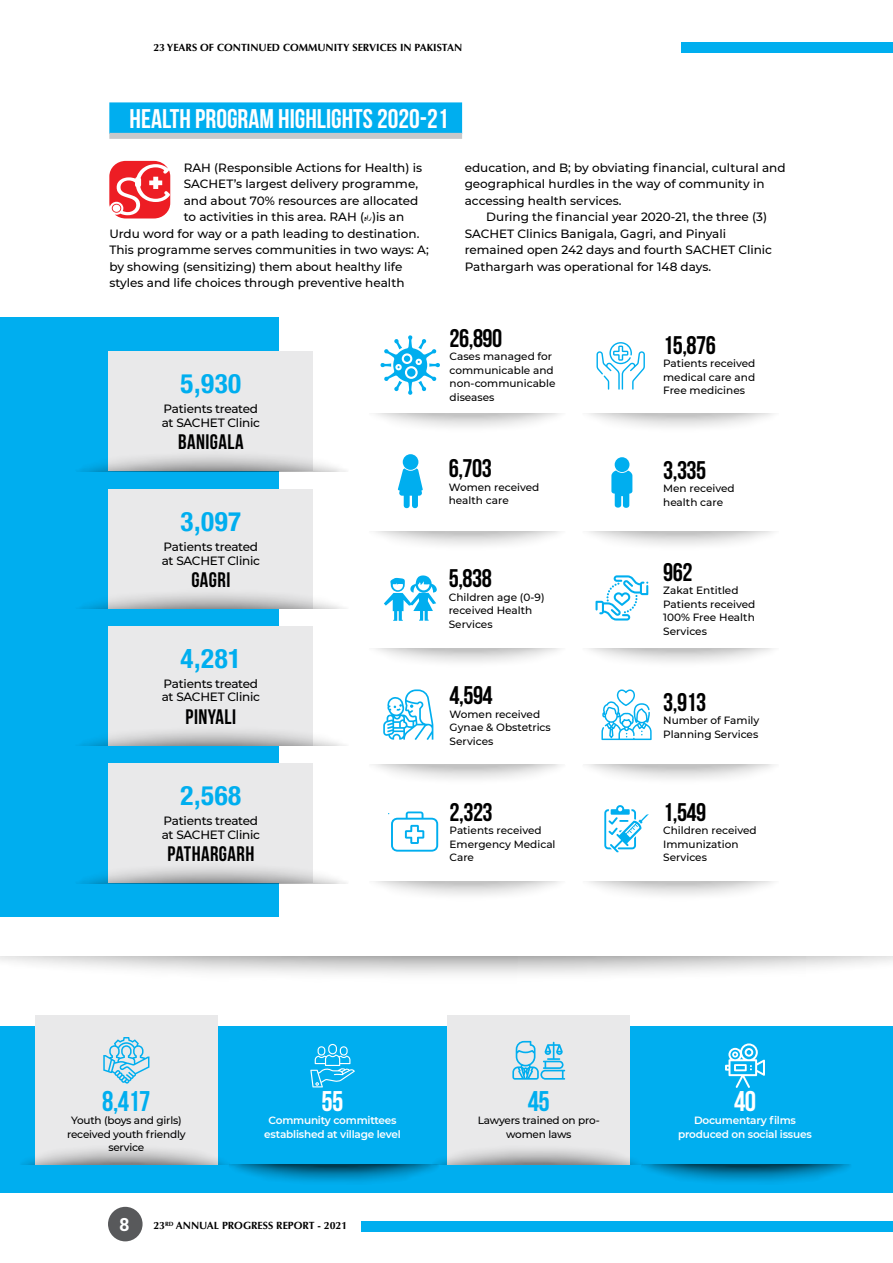
<style>
.page{position:relative;width:893px;height:1263px;background:#fff}
.page>*{position:absolute;margin:0;border:0;box-sizing:border-box;transform-origin:0 0}
.t1{font:700 28.5px "Bebas Neue";color:#00aeef}
.t2{font:700 28.5px "Bebas Neue";color:#fff}
.t3{font:700 27px "Bebas Neue";color:#fff}
.t4{font:700 condensed 27px "Helvetica Neue LT Com";letter-spacing:.02em;color:#00aeef}
.t5{font:700 25.5px "Bebas Neue";letter-spacing:-.02em;color:#000}
.t6{font:700 21px "Bebas Neue";letter-spacing:.02em;color:#000}
.t7{font:700 18px "Roboto Slab";color:#fff}
.t8{font:500 12px "Montserrat";color:#000}
.t9{font:500 12px/13.5px "Montserrat";letter-spacing:-.02em;color:#000}
.t10{font:500 10.5px/13.5px "Montserrat";color:#000}
.t11{font:600 10.5px/13.5px "Montserrat";letter-spacing:-.02em;color:#fff;text-align:center}
.t12{font:500 10.5px/13.5px "Montserrat";letter-spacing:-.02em;color:#000;text-align:center}
.t13{font:700 10.5px "Optima LT Std";color:#000}
.s1{font-family:"Jameel Noori Nastaleeq";font-weight:400}
</style>
<div class="page">
<div style="left:0;top:1026px;width:893px;height:167px;background:#00aeef"></div>
<svg style="left:0;top:957px;width:893px;height:18px"></svg>
<div style="left:35px;top:1016px;width:183px;height:149px;background:#e9e9ea"></div>
<div style="left:447px;top:1016px;width:183px;height:149px;background:#e9e9ea"></div>
<svg style="left:21px;top:1149px;width:830px;height:33px"></svg>
<svg style="left:310px;top:1044px;width:45px;height:43px"></svg>
<svg style="left:103px;top:1037px;width:46px;height:46px"></svg>
<svg style="left:512px;top:1041px;width:53px;height:39px"></svg>
<svg style="left:725px;top:1043px;width:40px;height:45px"></svg>
<div style="left:109px;top:102px;width:353px;height:32px;background:#00aeef"></div>
<div style="left:109px;top:133px;width:353px;height:6px;background:#c7c8ca"></div>
<svg style="left:109px;top:161px;width:61px;height:57px"></svg>
<div style="left:0;top:317px;width:278px;height:600px;background:#00aeef"></div>
<div style="left:109px;top:352px;width:204px;height:119px;background:#e9e9ea"></div>
<div style="left:109px;top:489px;width:204px;height:119px;background:#e9e9ea"></div>
<div style="left:109px;top:626px;width:204px;height:120px;background:#e9e9ea"></div>
<div style="left:109px;top:764px;width:204px;height:119px;background:#e9e9ea"></div>
<svg style="left:80px;top:864px;width:266px;height:19px"></svg>
<svg style="left:80px;top:726px;width:266px;height:20px"></svg>
<svg style="left:81px;top:589px;width:261px;height:19px"></svg>
<svg style="left:80px;top:452px;width:266px;height:19px"></svg>
<svg style="left:375px;top:413px;width:185px;height:14px"></svg>
<svg style="left:375px;top:531px;width:185px;height:14px"></svg>
<svg style="left:375px;top:648px;width:185px;height:14px"></svg>
<svg style="left:375px;top:765px;width:185px;height:14px"></svg>
<svg style="left:376px;top:882px;width:183px;height:13px"></svg>
<svg style="left:588px;top:413px;width:185px;height:14px"></svg>
<svg style="left:588px;top:531px;width:185px;height:14px"></svg>
<svg style="left:588px;top:648px;width:185px;height:14px"></svg>
<svg style="left:588px;top:765px;width:185px;height:14px"></svg>
<svg style="left:589px;top:882px;width:183px;height:13px"></svg>
<svg style="left:380px;top:335px;width:60px;height:60px"></svg>
<svg style="left:596px;top:342px;width:49px;height:48px"></svg>
<svg style="left:595px;top:575px;width:53px;height:45px"></svg>
<svg style="left:384px;top:575px;width:53px;height:46px"></svg>
<svg style="left:611px;top:457px;width:21px;height:51px"></svg>
<svg style="left:397px;top:454px;width:26px;height:54px"></svg>
<svg style="left:383px;top:689px;width:50px;height:51px"></svg>
<svg style="left:601px;top:689px;width:51px;height:51px"></svg>
<svg style="left:388px;top:811px;width:50px;height:41px"></svg>
<svg style="left:604px;top:805px;width:45px;height:47px"></svg>
<div style="left:682px;top:42px;width:211px;height:11px;background:#00aeef"></div>
<div style="left:362px;top:1221px;width:531px;height:11px;background:#00aeef"></div>
<div style="left:108px;top:1207px;width:35px;height:34px;background:#58595b;border-radius:50%"></div>
<p class="t13" style="left:153px;top:41px;width:310px">23 YEARS OF CONTINUED COMMUNITY SERVICES IN PAKISTAN</p>
<h2 class="t3" style="left:130px;top:104px;width:321px">HEALTH PROGRAM HIGHLIGHTS 2020-21</h2>
<p class="t8" style="left:184px;top:159px;width:240px">RAH (Responsible Actions for Health) is</p>
<p class="t8" style="left:184px;top:176px;width:236px">SACHET’s largest delivery programme,</p>
<p class="t8" style="left:184px;top:192px;width:236px">and about 70% resources are allocated</p>
<p class="t8" style="left:184px;top:209px;width:222px">to activities in this area. RAH ( <span class="s1">راہ</span> (is an</p>
<p class="t8" style="left:109px;top:225px;width:312px">Urdu word for way or a path leading to destination.</p>
<p class="t8" style="left:109px;top:242px;width:321px">This programme serves communities in two ways: A;</p>
<p class="t8" style="left:109px;top:258px;width:294px">by showing (sensitizing) them about healthy life</p>
<p class="t8" style="left:109px;top:275px;width:297px">styles and life choices through preventive health</p>
<p class="t8" style="left:465px;top:159px;width:322px">education, and B; by obviating financial, cultural and</p>
<p class="t8" style="left:465px;top:176px;width:301px">geographical hurdles in the way of community in</p>
<p class="t8" style="left:465px;top:192px;width:158px">accessing health services.</p>
<p class="t8" style="left:486px;top:209px;width:282px">During the financial year 2020-21, the three (3)</p>
<p class="t8" style="left:465px;top:225px;width:263px">SACHET Clinics Banigala, Gagri, and Pinyali</p>
<p class="t8" style="left:465px;top:242px;width:309px">remained open 242 days and fourth SACHET Clinic</p>
<p class="t8" style="left:465px;top:258px;width:248px">Pathargarh was operational for 148 days.</p>
<h2 class="t4" style="left:181px;top:367px;width:62px">5,930</h2>
<p class="t9" style="left:162px;top:402px;width:100px">Patients treated at SACHET Clinic</p>
<h3 class="t6" style="left:178px;top:430px;width:67px">BANIGALA</h3>
<h2 class="t4" style="left:181px;top:505px;width:62px">3,097</h2>
<p class="t9" style="left:162px;top:540px;width:100px">Patients treated at SACHET Clinic</p>
<h3 class="t6" style="left:191px;top:568px;width:40px">GAGRI</h3>
<h2 class="t4" style="left:181px;top:642px;width:62px">4,281</h2>
<p class="t9" style="left:162px;top:676px;width:100px">Patients treated at SACHET Clinic</p>
<h3 class="t6" style="left:186px;top:705px;width:52px">PINYALI</h3>
<h2 class="t4" style="left:181px;top:779px;width:62px">2,568</h2>
<p class="t9" style="left:162px;top:814px;width:100px">Patients treated at SACHET Clinic</p>
<h3 class="t6" style="left:167px;top:842px;width:88px">PATHARGARH</h3>
<h3 class="t5" style="left:450px;top:324px;width:54px">26,890</h3>
<p class="t10" style="left:450px;top:349px;width:107px">Cases managed for communicable and non-communicable diseases</p>
<h3 class="t5" style="left:449px;top:454px;width:45px">6,703</h3>
<p class="t10" style="left:449px;top:480px;width:92px">Women received health care</p>
<h3 class="t5" style="left:449px;top:564px;width:45px">5,838</h3>
<p class="t10" style="left:449px;top:590px;width:97px">Children age (0-9) received Health<br>Services</p>
<h3 class="t5" style="left:450px;top:681px;width:45px">4,594</h3>
<p class="t10" style="left:450px;top:707px;width:103px">Women received<br>Gynae &amp; Obstetrics<br>Services</p>
<h3 class="t5" style="left:450px;top:798px;width:45px">2,323</h3>
<p class="t10" style="left:450px;top:823px;width:107px">Patients received<br>Emergency Medical<br>Care</p>
<h3 class="t5" style="left:663px;top:331px;width:54px">15,876</h3>
<p class="t10" style="left:663px;top:356px;width:94px;text-align:justify">Patients received medical care and Free medicines</p>
<h3 class="t5" style="left:663px;top:456px;width:45px">3,335</h3>
<p class="t10" style="left:663px;top:481px;width:73px">Men received health care</p>
<h3 class="t5" style="left:663px;top:558px;width:31px">962</h3>
<p class="t10" style="left:663px;top:583px;width:94px">Zakat Entitled<br>Patients received<br>100% Free Health<br>Services</p>
<h3 class="t5" style="left:663px;top:688px;width:45px">3,913</h3>
<p class="t10" style="left:663px;top:713px;width:98px">Number of Family<br>Planning Services</p>
<h3 class="t5" style="left:663px;top:798px;width:45px">1,549</h3>
<p class="t10" style="left:663px;top:823px;width:95px">Children received<br>Immunization<br>Services</p>
<h1 class="t1" style="left:102px;top:1085px;width:50px">8,417</h1>
<p class="t12" style="left:67px;top:1113px;width:120px">Youth (boys and girls) received youth friendly service</p>
<h1 class="t2" style="left:322px;top:1085px;width:24px">55</h1>
<p class="t11" style="left:264px;top:1113px;width:138px">Community committees established at village level</p>
<h3 class="t7" style="left:120px;top:1212px;width:11px">8</h3>
<p class="t13" style="left:153px;top:1219px;width:195px">23<sup>RD</sup> ANNUAL PROGRESS REPORT - 2021</p>
<h1 class="t1" style="left:528px;top:1085px;width:24px">45</h1>
<p class="t12" style="left:478px;top:1113px;width:123px">Lawyers trained on pro&shy;women laws</p>
<h1 class="t2" style="left:734px;top:1085px;width:24px">40</h1>
<p class="t11" style="left:678px;top:1113px;width:135px">Documentary films produced on social issues</p>
</div>
